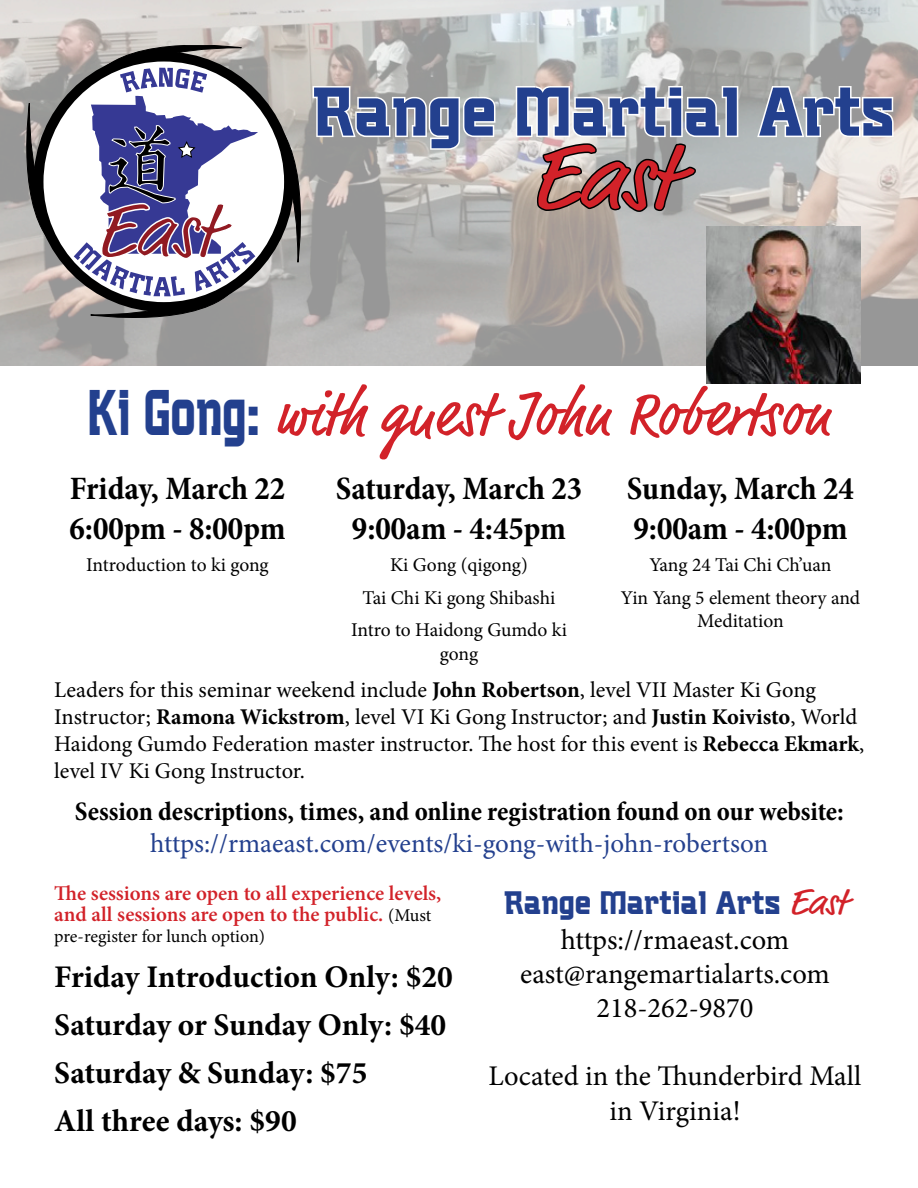
<style>
.page{position:relative;width:918px;height:1188px;background:#fff}
.page>*{position:absolute;margin:0;border:0;box-sizing:border-box;transform-origin:0 0}
.t1{font:94.5px "Market Pro";color:#d22229}
.t2{font:63px "Market Pro";color:#d22229}
.t3{font:60px "Plumbers Gothic";color:#23408e}
.t4{font:700 condensed 33px "Minion Pro";color:#000}
.t5{font:700 31.5px/48px "Minion Pro";color:#000}
.t6{font:28.5px/34.2px "Minion Pro";color:#000;text-align:center}
.t7{font:28.5px "Plumbers Gothic";color:#23408e}
.t8{font:700 condensed 27px/32.4px "Minion Pro";color:#000;text-align:center}
.t9{font:22.5px/27px "Minion Pro";letter-spacing:-.005em;color:#000}
.t10{font:600 21px/21px "Minion Pro";letter-spacing:-.005em;color:#d22229}
.t11{font:19.5px/32.4px "Minion Pro";letter-spacing:-.005em;color:#000;text-align:center}
.t12{font:18px "Minion Pro";letter-spacing:-.005em;color:#000}
.s1{font-family:"Plumbers Gothic";font-size:56.55px;color:#23408e}
.s2{font-weight:700}
.s3{font-weight:400;font-stretch:normal;color:#23408e}
.s4{font-weight:400;font-size:18px;color:#000}
.s5{font-family:"Market Pro";font-size:37.5px;color:#d22229}
</style>
<div class="page">
<img style="left:0;top:0;width:918px;height:365px">
<img style="left:707px;top:227px;width:154px;height:156px">
<svg style="left:311px;top:85px;width:186px;height:66px"></svg>
<svg style="left:755px;top:85px;width:163px;height:63px"></svg>
<svg style="left:514px;top:84px;width:226px;height:130px;background:#b2b0ae"></svg>
<svg style="left:26px;top:103px;width:13px;height:148px;background:#7a7876"></svg>
<svg style="left:290px;top:119px;width:11px;height:143px"></svg>
<svg style="left:39px;top:58px;width:251px;height:250px"></svg>
<svg style="left:95px;top:45px;width:147px;height:36px"></svg>
<div style="left:34px;top:52px;width:260px;height:260px;border:10px solid #000;border-radius:50%"></div>
<svg style="left:90px;top:109px;width:152px;height:209px"></svg>
<p class="t3" style="left:312px;top:73px;width:584px">Range Martial Arts</p>
<p class="t1" style="left:531px;top:113px;width:146px">East</p>
<p class="t2" style="left:88px;top:372px;width:743px"><span class="s1">Ki Gong:</span> with guest John Robertson</p>
<p class="t4" style="left:70px;top:466px;width:217px">Friday, March 22</p>
<p class="t4" style="left:69px;top:506px;width:218px">6:00pm - 8:00pm</p>
<p class="t11" style="left:86px;top:549px;width:184px">Introduction to ki gong</p>
<p class="t4" style="left:336px;top:466px;width:248px">Saturday, March 23</p>
<p class="t4" style="left:352px;top:506px;width:216px">9:00am - 4:45pm</p>
<p class="t11" style="left:351px;top:549px;width:217px">Ki Gong (qigong)<br>Tai Chi Ki gong Shibashi<br>Intro to Haidong Gumdo ki</p>
<p class="t11" style="left:440px;top:637px;width:40px">gong</p>
<p class="t4" style="left:627px;top:466px;width:229px">Sunday, March 24</p>
<p class="t4" style="left:633px;top:506px;width:216px">9:00am - 4:00pm</p>
<p class="t11" style="left:621px;top:549px;width:241px">Yang 24 Tai Chi Ch’uan<br>Yin Yang 5 element theory and</p>
<p class="t11" style="left:697px;top:605px;width:88px">Meditation</p>
<p class="t9" style="left:54px;top:677px;width:812px">Leaders for this seminar weekend include <span class="s2">John Robertson</span>, level VII Master Ki Gong Instructor; <span class="s2">Ramona Wickstrom</span>, level VI Ki Gong Instructor; and <span class="s2">Justin Koivisto</span>, World Haidong Gumdo Federation master instructor. The host for this event is <span class="s2">Rebecca Ekmark</span>, level IV Ki Gong Instructor.</p>
<p class="t8" style="left:75px;top:795px;width:771px">Session descriptions, times, and online registration found on our website: <span class="s3">https://rmaeast.com/events/ki-gong-with-john-robertson</span></p>
<p class="t10" style="left:54px;top:882px;width:389px">The sessions are open to all experience levels, and all sessions are open to the public. <span class="s4">(Must</span></p>
<p class="t12" style="left:54px;top:924px;width:212px">pre-register for lunch option)</p>
<p class="t5" style="left:54px;top:952px;width:400px">Friday Introduction Only: $20<br>Saturday or Sunday Only: $40<br>Saturday &amp; Sunday: $75<br>All three days: $90</p>
<p class="t7" style="left:504px;top:884px;width:344px">Range Martial Arts <span class="s5">East</span></p>
<p class="t6" style="left:561px;top:923px;width:230px">https://rmaeast.com</p>
<p class="t6" style="left:520px;top:957px;width:311px">east@rangemartialarts.com</p>
<p class="t6" style="left:596px;top:991px;width:159px">218-262-9870</p>
<p class="t6" style="left:489px;top:1059px;width:374px">Located in the Thunderbird Mall in Virginia!</p>
</div>
